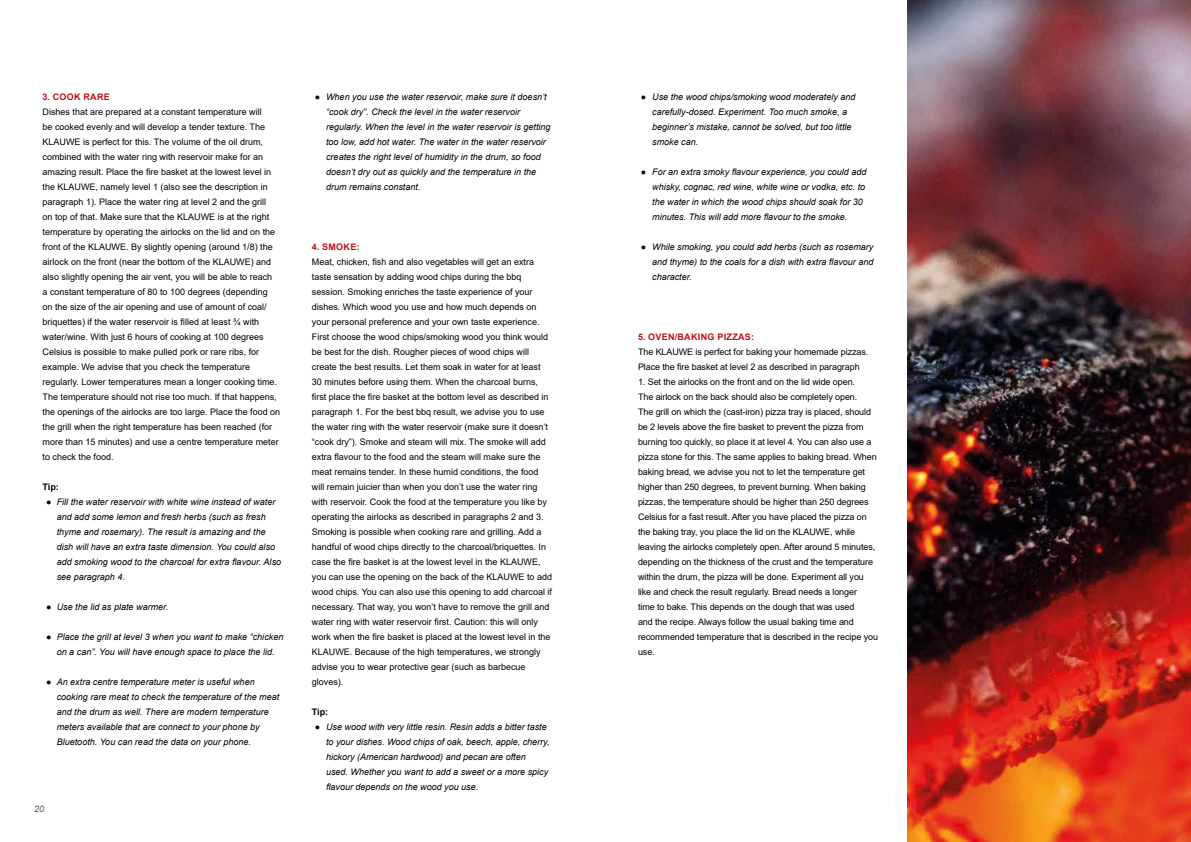
<style>
.page{position:relative;width:1191px;height:842px;background:#fff}
.page>*{position:absolute;margin:0;border:0;box-sizing:border-box;transform-origin:0 0}
.t1{font:9px/15px "Arial";color:#000}
.t2{font:italic 9px/15px "Arial";color:#000}
.t3{font:700 9px "Arial";letter-spacing:.035em;color:#bd1218}
.t4{font:700 9px "Arial";letter-spacing:-.01em;color:#000}
.t5{font:italic 9px "Arial";color:#575756}
</style>
<div class="page">
<img style="left:907px;top:0;width:284px;height:842px">
<p class="t3" style="left:43px;top:91px;width:69px">3. COOK RARE</p>
<p class="t1" style="left:43px;top:104px;width:239px">Dishes that are prepared at a constant temperature will<br>be cooked evenly and will develop a tender texture. The KLAUWE is perfect for this. The volume of the oil drum, combined with the water ring with reservoir make for an amazing result. Place the fire basket at the lowest level in the KLAUWE, namely level 1 (also see the description in paragraph 1). Place the water ring at level 2 and the grill<br>on top of that. Make sure that the KLAUWE is at the right temperature by operating the airlocks on the lid and on the front of the KLAUWE. By slightly opening (around 1/8) the airlock on the front (near the bottom of the KLAUWE) and also slightly opening the air vent, you will be able to reach<br>a constant temperature of 80 to 100 degrees (depending<br>on the size of the air opening and use of amount of coal/ briquettes) if the water reservoir is filled at least ¾ with water/wine. With just 6 hours of cooking at 100 degrees Celsius is possible to make pulled pork or rare ribs, for example. We advise that you check the temperature regularly. Lower temperatures mean a longer cooking time.<br>The temperature should not rise too much. If that happens, the openings of the airlocks are too large. Place the food on the grill when the right temperature has been reached (for more than 15 minutes) and use a centre temperature meter to check the food.</p>
<p class="t4" style="left:43px;top:481px;width:18px">Tip:</p>
<p class="t2" style="left:57px;top:495px;width:226px">Fill the water reservoir with white wine instead of water and add some lemon and fresh herbs (such as fresh thyme and rosemary). The result is amazing and the dish will have an extra taste dimension. You could also add smoking wood to the charcoal for extra flavour. Also see paragraph 4.</p>
<p class="t2" style="left:57px;top:600px;width:113px">Use the lid as plate warmer.</p>
<p class="t2" style="left:57px;top:630px;width:228px">Place the grill at level 3 when you want to make “chicken on a can”. You will have enough space to place the lid.</p>
<p class="t2" style="left:57px;top:675px;width:224px">An extra centre temperature meter is useful when cooking rare meat to check the temperature of the meat and the drum as well. There are modern temperature meters available that are connect to your phone by Bluetooth. You can read the data on your phone.</p>
<p class="t2" style="left:46px;top:495px;width:7px">●</p>
<p class="t2" style="left:46px;top:600px;width:7px">●</p>
<p class="t2" style="left:46px;top:630px;width:7px">●</p>
<p class="t2" style="left:46px;top:675px;width:7px">●</p>
<p class="t5" style="left:34px;top:803px;width:12px">20</p>
<p class="t2" style="left:326px;top:90px;width:226px">When you use the water reservoir, make sure it doesn’t “cook dry”. Check the level in the water reservoir regularly. When the level in the water reservoir is getting too low, add hot water. The water in the water reservoir creates the right level of humidity in the drum, so food doesn’t dry out as quickly and the temperature in the drum remains constant.</p>
<p class="t2" style="left:315px;top:90px;width:7px">●</p>
<p class="t3" style="left:312px;top:241px;width:49px">4. SMOKE:</p>
<p class="t1" style="left:312px;top:254px;width:242px">Meat, chicken, fish and also vegetables will get an extra taste sensation by adding wood chips during the bbq session. Smoking enriches the taste experience of your dishes. Which wood you use and how much depends on your personal preference and your own taste experience.<br>First choose the wood chips/smoking wood you think would be best for the dish. Rougher pieces of wood chips will create the best results. Let them soak in water for at least 30 minutes before using them. When the charcoal burns, first place the fire basket at the bottom level as described in paragraph 1. For the best bbq result, we advise you to use the water ring with the water reservoir (make sure it doesn’t “cook dry”). Smoke and steam will mix. The smoke will add extra flavour to the food and the steam will make sure the meat remains tender. In these humid conditions, the food will remain juicier than when you don’t use the water ring with reservoir. Cook the food at the temperature you like by operating the airlocks as described in paragraphs 2 and 3.<br>Smoking is possible when cooking rare and grilling. Add a handful of wood chips directly to the charcoal/briquettes. In case the fire basket is at the lowest level in the KLAUWE, you can use the opening on the back of the KLAUWE to add wood chips. You can also use this opening to add charcoal if necessary. That way, you won’t have to remove the grill and water ring with water reservoir first. Caution: this will only work when the fire basket is placed at the lowest level in the KLAUWE. Because of the high temperatures, we strongly advise you to wear protective gear (such as barbecue gloves).</p>
<p class="t4" style="left:312px;top:706px;width:18px">Tip:</p>
<p class="t2" style="left:326px;top:720px;width:225px">Use wood with very little resin. Resin adds a bitter taste to your dishes. Wood chips of oak, beech, apple, cherry, hickory (American hardwood) and pecan are often used. Whether you want to add a sweet or a more spicy flavour depends on the wood you use.</p>
<p class="t2" style="left:315px;top:720px;width:7px">●</p>
<p class="t2" style="left:652px;top:90px;width:205px">Use the wood chips/smoking wood moderately and carefully-dosed. Experiment. Too much smoke, a beginner’s mistake, cannot be solved, but too little smoke can.</p>
<p class="t2" style="left:652px;top:165px;width:216px">For an extra smoky flavour experience, you could add whisky, cognac, red wine, white wine or vodka, etc. to the water in which the wood chips should soak for 30 minutes. This will add more flavour to the smoke.</p>
<p class="t2" style="left:652px;top:240px;width:223px;text-align:justify">While smoking, you could add herbs (such as rosemary and thyme) to the coals for a dish with extra flavour and character.</p>
<p class="t2" style="left:641px;top:90px;width:7px">●</p>
<p class="t2" style="left:641px;top:165px;width:7px">●</p>
<p class="t2" style="left:641px;top:240px;width:7px">●</p>
<p class="t3" style="left:638px;top:331px;width:118px">5. OVEN/BAKING PIZZAS:</p>
<p class="t1" style="left:638px;top:345px;width:232px">The KLAUWE is perfect for baking your homemade pizzas.<br>Place the fire basket at level 2 as described in paragraph</p>
<p class="t1" style="left:638px;top:375px;width:241px">1. Set the airlocks on the front and on the lid wide open.<br>The airlock on the back should also be completely open.<br>The grill on which the (cast-iron) pizza tray is placed, should be 2 levels above the fire basket to prevent the pizza from burning too quickly, so place it at level 4. You can also use a pizza stone for this. The same applies to baking bread. When baking bread, we advise you not to let the temperature get higher than 250 degrees, to prevent burning. When baking pizzas, the temperature should be higher than 250 degrees Celsius for a fast result. After you have placed the pizza on the baking tray, you place the lid on the KLAUWE, while leaving the airlocks completely open. After around 5 minutes, depending on the thickness of the crust and the temperature within the drum, the pizza will be done. Experiment all you like and check the result regularly. Bread needs a longer<br>time to bake. This depends on the dough that was used<br>and the recipe. Always follow the usual baking time and recommended temperature that is described in the recipe you use.</p>
</div>
